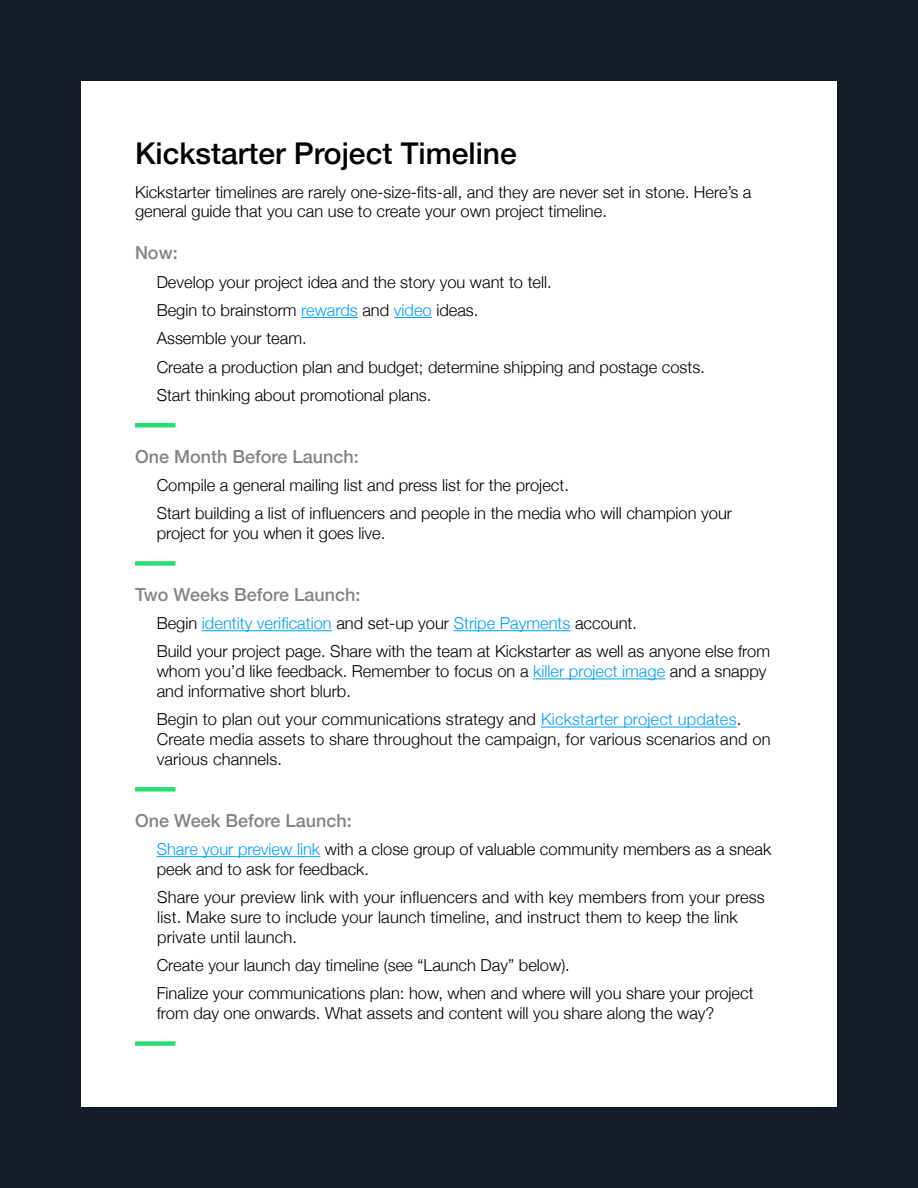
<style>
.page{position:relative;width:918px;height:1188px;background:#121c29}
.page>*{position:absolute;margin:0;border:0;box-sizing:border-box;transform-origin:0 0}
.t1{font:500 30px "Helvetica Neue";color:#000}
.t2{font:500 18px "Helvetica Neue";color:#828587}
.t3{font:300 16.5px/19.8px "Helvetica Neue";color:#000}
.s1{color:#00a0ff}
</style>
<div class="page">
<div style="left:81px;top:81px;width:756px;height:1026px;background:#fff"></div>
<hr style="left:301px;top:317px;width:57px;height:1px;background:#00a0ff">
<hr style="left:394px;top:317px;width:38px;height:1px;background:#00a0ff">
<hr style="left:202px;top:630px;width:130px;height:1px;background:#00a0ff">
<hr style="left:454px;top:630px;width:116px;height:1px;background:#00a0ff">
<hr style="left:533px;top:678px;width:132px;height:1px;background:#00a0ff">
<hr style="left:541px;top:727px;width:196px;height:1px;background:#00a0ff">
<hr style="left:157px;top:856px;width:163px;height:1px;background:#00a0ff">
<hr style="left:135px;top:423px;width:41px;height:4px;background:#2bde73">
<div style="left:135px;top:561px;width:41px;height:5px;background:#2bde73"></div>
<div style="left:135px;top:787px;width:41px;height:5px;background:#2bde73"></div>
<div style="left:135px;top:1041px;width:41px;height:5px;background:#2bde73"></div>
<h1 class="t1" style="left:135px;top:129px;width:383px">Kickstarter Project Timeline</h1>
<p class="t3" style="left:135px;top:181px;width:618px">Kickstarter timelines are rarely one-size-fits-all, and they are never set in stone. Here’s a general guide that you can use to create your own project timeline.</p>
<p class="t2" style="left:135px;top:238px;width:44px">Now:</p>
<p class="t3" style="left:157px;top:266px;width:550px;line-height:28.3px">Develop your project idea and the story you want to tell.<br>Begin to brainstorm <span class="s1">rewards</span> and <span class="s1">video</span> ideas.<br>Assemble your team.<br>Create a production plan and budget; determine shipping and postage costs.<br>Start thinking about promotional plans.</p>
<p class="t2" style="left:135px;top:442px;width:225px">One Month Before Launch:</p>
<p class="t3" style="left:157px;top:470px;width:577px;line-height:28.3px">Compile a general mailing list and press list for the project.<br>Start building a list of influencers and people in the media who will champion your</p>
<p class="t3" style="left:157px;top:522px;width:230px">project for you when it goes live.</p>
<p class="t2" style="left:135px;top:580px;width:227px">Two Weeks Before Launch:</p>
<p class="t3" style="left:157px;top:608px;width:615px;line-height:28.3px">Begin <span class="s1">identity verification</span> and set-up your <span class="s1">Stripe Payments</span> account.<br>Build your project page. Share with the team at Kickstarter as well as anyone else from</p>
<p class="t3" style="left:157px;top:660px;width:611px">whom you’d like feedback. Remember to focus on a <span class="s1">killer project image</span> and a snappy and informative short blurb.</p>
<p class="t3" style="left:157px;top:708px;width:615px">Begin to plan out your communications strategy and <span class="s1">Kickstarter project updates</span>.<br>Create media assets to share throughout the campaign, for various scenarios and on various channels.</p>
<p class="t2" style="left:135px;top:806px;width:218px">One Week Before Launch:</p>
<p class="t3" style="left:157px;top:838px;width:616px"><span class="s1">Share your preview link</span> with a close group of valuable community members as a sneak peek and to ask for feedback.</p>
<p class="t3" style="left:157px;top:886px;width:609px">Share your preview link with your influencers and with key members from your press list. Make sure to include your launch timeline, and instruct them to keep the link private until launch.</p>
<p class="t3" style="left:157px;top:950px;width:598px;line-height:28.3px">Create your launch day timeline (see “Launch Day” below).<br>Finalize your communications plan: how, when and where will you share your project</p>
<p class="t3" style="left:157px;top:1002px;width:559px">from day one onwards. What assets and content will you share along the way?</p>
</div>
